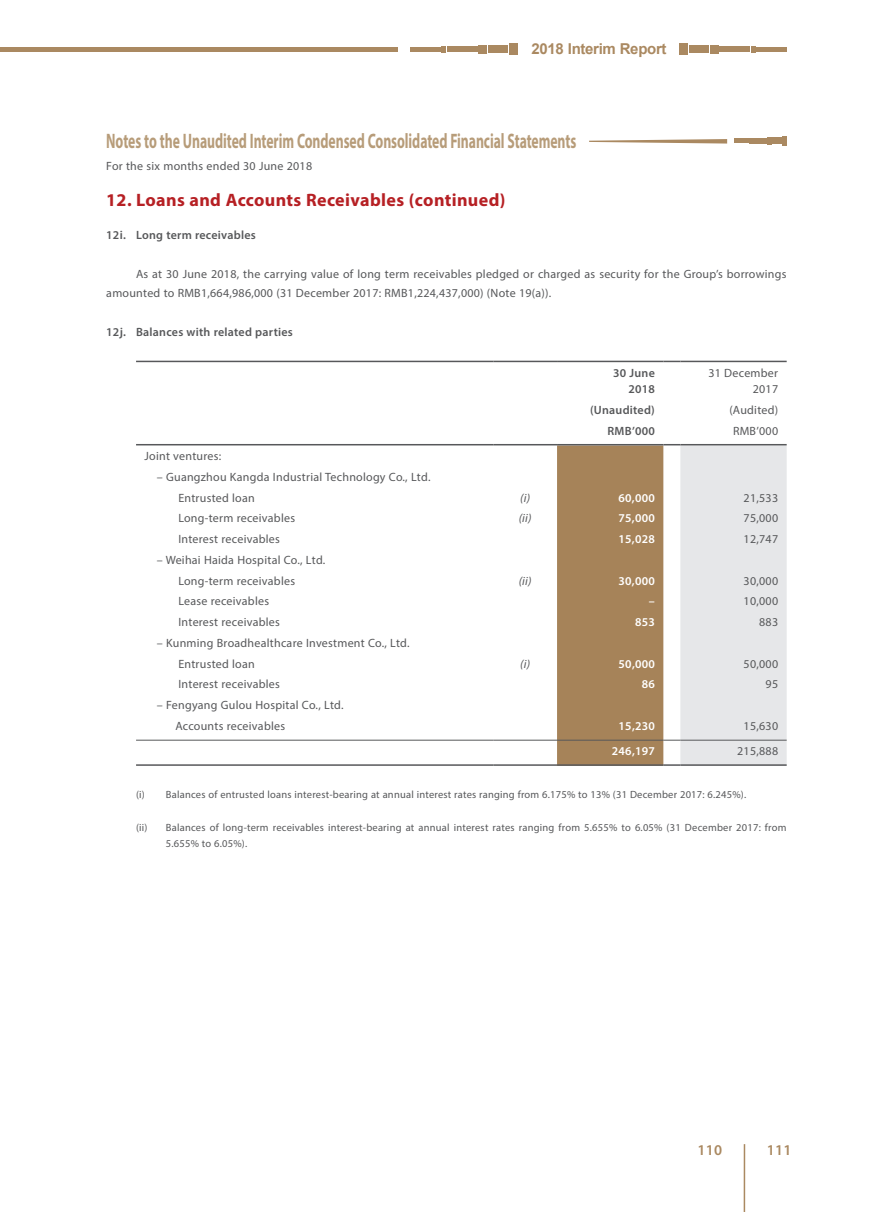
<style>
.page{position:relative;width:893px;height:1212px;background:#fff}
.page>*{position:absolute;margin:0;border:0;box-sizing:border-box;transform-origin:0 0}
.t1{font:700 21px "Myriad Pro";letter-spacing:-.005em;color:#b79c79;scale:.65 1}
.t2{font:700 18px "Myriad Pro";letter-spacing:.02em;color:#b62024}
.t3{font:700 15px "Arial";letter-spacing:-.02em;color:#aa8961}
.t4{font:600 15px "Myriad Pro";letter-spacing:.02em;color:#aa8961}
.t5{font:12px/20.7px "Myriad Pro";letter-spacing:.02em;color:#57585a}
.t6{font:600 12px/16.5px "Myriad Pro";letter-spacing:.02em;color:#57585a;text-align:right}
.t7{font:600 12px "Myriad Pro";letter-spacing:.02em;color:#fff}
.t8{font:italic 12px "Myriad Pro";color:#57585a}
.t9{font:10.5px/16.5px "Myriad Pro";letter-spacing:.02em;color:#57585a}
</style>
<div class="page">
<div style="left:509px;top:44px;width:8px;height:11px;background:#aa8961"></div>
<div style="left:478px;top:45px;width:9px;height:9px;background:#aa8961"></div>
<svg style="left:441px;top:46px;width:5px;height:7px"></svg>
<div style="left:488px;top:45px;width:20px;height:8px;background:#aa8961"></div>
<div style="left:447px;top:46px;width:30px;height:6px;background:#aa8961"></div>
<div style="left:410px;top:47px;width:30px;height:5px;background:#aa8961"></div>
<div style="left:679px;top:44px;width:9px;height:11px;background:#aa8961"></div>
<div style="left:710px;top:45px;width:8px;height:9px;background:#aa8961"></div>
<svg style="left:751px;top:46px;width:4px;height:7px"></svg>
<div style="left:689px;top:45px;width:20px;height:8px;background:#aa8961"></div>
<div style="left:719px;top:46px;width:31px;height:6px;background:#aa8961"></div>
<div style="left:756px;top:47px;width:31px;height:5px;background:#aa8961"></div>
<div style="left:0;top:47px;width:397px;height:5px;background:#aa8961"></div>
<div style="left:782px;top:136px;width:5px;height:10px;background:#aa8961"></div>
<hr style="left:734px;top:139px;width:15px;height:4px;background:#aa8961">
<svg style="left:768px;top:137px;width:4px;height:8px"></svg>
<svg style="left:750px;top:138px;width:2px;height:6px"></svg>
<div style="left:772px;top:138px;width:10px;height:6px;background:#aa8961"></div>
<div style="left:752px;top:138px;width:15px;height:5px;background:#aa8961"></div>
<svg style="left:589px;top:139px;width:138px;height:5px"></svg>
<hr style="left:744px;top:1144px;width:1px;height:68px;background:#aa8961">
<hr style="left:136px;top:361px;width:357px;height:1px;background:#57585a">
<hr style="left:493px;top:361px;width:64px;height:1px;background:#57585a">
<hr style="left:557px;top:361px;width:106px;height:1px;background:#57585a">
<svg style="left:663px;top:361px;width:17px;height:1px"></svg>
<hr style="left:680px;top:361px;width:107px;height:1px;background:#57585a">
<hr style="left:136px;top:444px;width:357px;height:1px;background:#57585a">
<hr style="left:493px;top:444px;width:64px;height:1px;background:#57585a">
<hr style="left:136px;top:740px;width:357px;height:1px;background:#57585a">
<hr style="left:493px;top:740px;width:64px;height:1px;background:#57585a">
<hr style="left:136px;top:764px;width:357px;height:2px;background:#57585a">
<hr style="left:493px;top:764px;width:64px;height:2px;background:#57585a">
<svg style="left:557px;top:444px;width:230px;height:322px;background:#c9b9a7"></svg>
<hr style="left:680px;top:764px;width:107px;height:2px;background:#57585a">
<p class="t3" style="left:532px;top:39px;width:136px">2018 Interim Report</p>
<h1 class="t1" style="left:106px;top:127px;width:724px">Notes to the Unaudited Interim Condensed Consolidated Financial Statements</h1>
<p class="t5" style="left:106px;top:155px;width:207px">For the six months ended 30 June 2018</p>
<h2 class="t2" style="left:106px;top:189px;width:401px">12. Loans and Accounts Receivables (continued)</h2>
<p class="t6" style="left:106px;top:226px;width:151px">12i. Long term receivables</p>
<p class="t5" style="left:106px;top:264px;width:682px;line-height:19.5px;text-indent:30px">As at 30 June 2018, the carrying value of long term receivables pledged or charged as security for the Group’s borrowings amounted to RMB1,664,986,000 (31 December 2017: RMB1,224,437,000) (Note 19(a)).</p>
<p class="t6" style="left:106px;top:324px;width:188px">12j. Balances with related parties</p>
<p class="t6" style="left:613px;top:364px;width:43px">30 June<br>2018</p>
<p class="t5" style="left:708px;top:364px;width:71px;line-height:16.5px;text-align:right">31 December<br>2017</p>
<p class="t6" style="left:590px;top:401px;width:66px">(Unaudited)</p>
<p class="t5" style="left:729px;top:399px;width:50px">(Audited)</p>
<p class="t6" style="left:607px;top:422px;width:49px">RMB’000</p>
<p class="t5" style="left:733px;top:420px;width:47px">RMB’000</p>
<p class="t5" style="left:145px;top:445px;width:78px">Joint ventures:</p>
<p class="t5" style="left:178px;top:466px;width:254px;text-indent:-22px">– Guangzhou Kangda Industrial Technology Co., Ltd.<br>Entrusted loan</p>
<p class="t8" style="left:520px;top:490px;width:11px">(i)</p>
<p class="t7" style="left:619px;top:490px;width:38px">60,000</p>
<p class="t5" style="left:744px;top:487px;width:36px">21,533</p>
<p class="t5" style="left:178px;top:508px;width:118px">Long-term receivables</p>
<p class="t8" style="left:519px;top:511px;width:14px">(ii)</p>
<p class="t7" style="left:619px;top:511px;width:38px">75,000</p>
<p class="t5" style="left:744px;top:508px;width:36px">75,000</p>
<p class="t5" style="left:178px;top:528px;width:103px">Interest receivables</p>
<p class="t7" style="left:619px;top:531px;width:38px">15,028</p>
<p class="t5" style="left:744px;top:528px;width:36px">12,747</p>
<p class="t5" style="left:178px;top:549px;width:148px;text-indent:-22px">– Weihai Haida Hospital Co., Ltd.<br>Long-term receivables</p>
<p class="t8" style="left:519px;top:573px;width:14px">(ii)</p>
<p class="t7" style="left:619px;top:573px;width:38px">30,000</p>
<p class="t5" style="left:744px;top:570px;width:36px">30,000</p>
<p class="t5" style="left:178px;top:591px;width:92px">Lease receivables</p>
<p class="t7" style="left:649px;top:594px;width:7px">–</p>
<p class="t5" style="left:744px;top:591px;width:36px">10,000</p>
<p class="t5" style="left:178px;top:611px;width:103px">Interest receivables</p>
<p class="t7" style="left:635px;top:614px;width:21px">853</p>
<p class="t5" style="left:759px;top:611px;width:20px">883</p>
<p class="t5" style="left:178px;top:632px;width:233px;text-indent:-22px">– Kunming Broadhealthcare Investment Co., Ltd.<br>Entrusted loan</p>
<p class="t8" style="left:520px;top:656px;width:11px">(i)</p>
<p class="t7" style="left:619px;top:656px;width:38px">50,000</p>
<p class="t5" style="left:744px;top:653px;width:36px">50,000</p>
<p class="t5" style="left:178px;top:674px;width:103px">Interest receivables</p>
<p class="t7" style="left:642px;top:677px;width:15px">86</p>
<p class="t5" style="left:766px;top:674px;width:14px">95</p>
<p class="t5" style="left:175px;top:694px;width:170px;text-indent:-19px">– Fengyang Gulou Hospital Co., Ltd.<br>Accounts receivables</p>
<p class="t7" style="left:619px;top:718px;width:38px">15,230</p>
<p class="t5" style="left:744px;top:715px;width:36px">15,630</p>
<p class="t7" style="left:612px;top:743px;width:44px">246,197</p>
<p class="t5" style="left:737px;top:740px;width:42px">215,888</p>
<p class="t9" style="left:136px;top:786px;width:612px">(i) Balances of entrusted loans interest-bearing at annual interest rates ranging from 6.175% to 13% (31 December 2017: 6.245%).</p>
<p class="t9" style="left:166px;top:819px;width:622px;text-indent:-30px">(ii) Balances of long-term receivables interest-bearing at annual interest rates ranging from 5.655% to 6.05% (31 December 2017: from<br>5.655% to 6.05%).</p>
<p class="t4" style="left:697px;top:1140px;width:26px">110</p>
<p class="t4" style="left:767px;top:1140px;width:26px">111</p>
</div>
